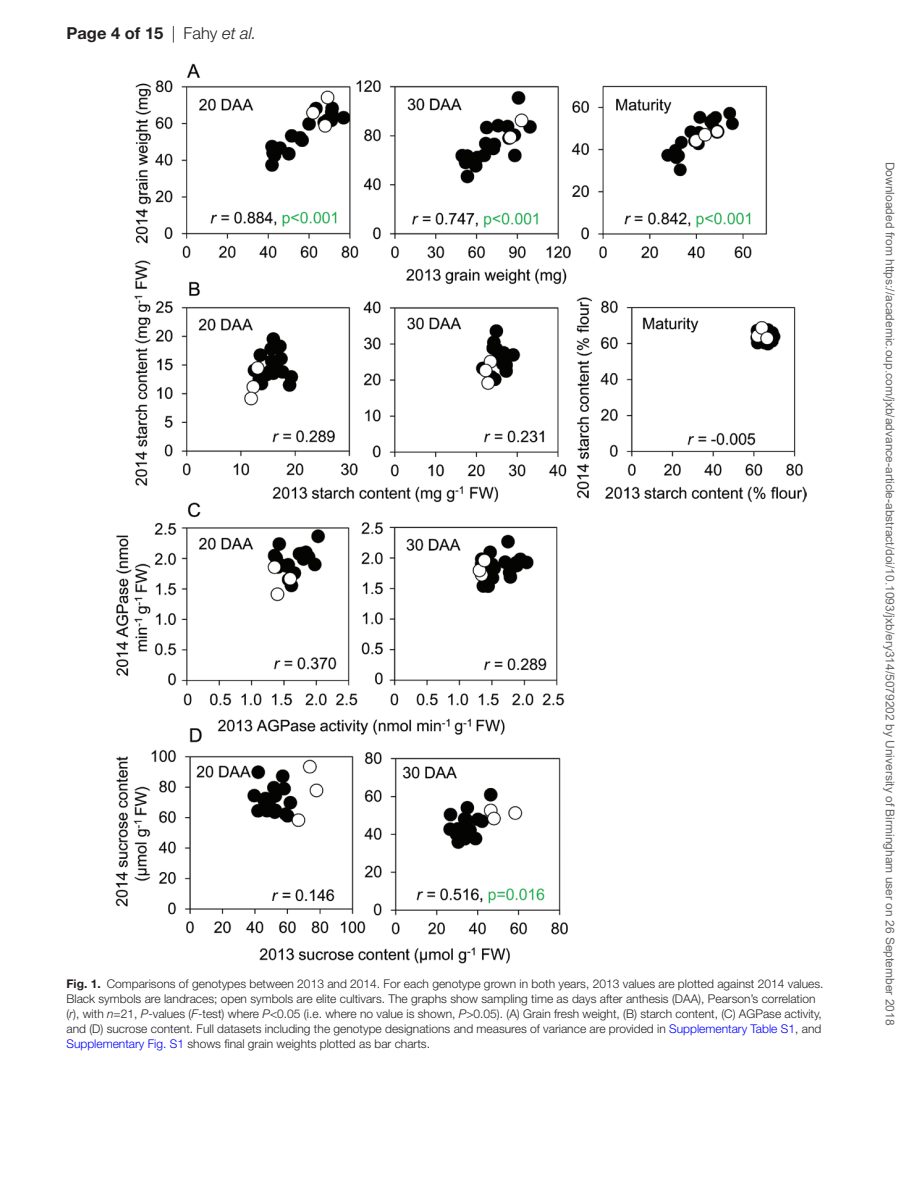
<style>
.page{position:relative;width:919px;height:1187px;background:#fff}
.page>*{position:absolute;margin:0;border:0;box-sizing:border-box;transform-origin:0 0}
.t1{font:700 16.5px "Helvetica Neue LT Std";color:#231f20}
.t2{font:300 12px/15px "Helvetica Neue LT Std";color:#231f20}
.t3{font:12px "Arial";color:#666}
.s1{font-weight:300}
.s2{font-weight:300;font-style:italic}
.s3{font-weight:700}
.s4{font-style:italic}
.s5{color:#00f}
</style>
<div class="page">
<img style="left:116px;top:63px;width:690px;height:900px">
<h1 class="t1" style="left:66px;top:23px;width:191px">Page 4 of 15 <span class="s1">| Fahy</span> <span class="s2">et al.</span></h1>
<p class="t2" style="left:66px;top:975px;width:758px"><span class="s3">Fig. 1.</span> Comparisons of genotypes between 2013 and 2014. For each genotype grown in both years, 2013 values are plotted against 2014 values.<br>Black symbols are landraces; open symbols are elite cultivars. The graphs show sampling time as days after anthesis (DAA), Pearson’s correlation (<span class="s4">r</span>), with <span class="s4">n</span>=21, <span class="s4">P</span>-values (<span class="s4">F</span>-test) where <span class="s4">P</span>&lt;0.05 (i.e. where no value is shown, <span class="s4">P</span>&gt;0.05). (A) Grain fresh weight, (B) starch content, (C) AGPase activity, and (D) sucrose content. Full datasets including the genotype designations and measures of variance are provided in <span class="s5">Supplementary Table S1</span>, and <span class="s5">Supplementary Fig. S1</span> shows final grain weights plotted as bar charts.</p>
<p class="t3" style="left:894px;top:161px;width:865px;rotate:90deg">Downloaded from https://academic.oup.com/jxb/advance-article-abstract/doi/10.1093/jxb/ery314/5079202 by University of Birmingham user on 26 September 2018</p>
</div>
